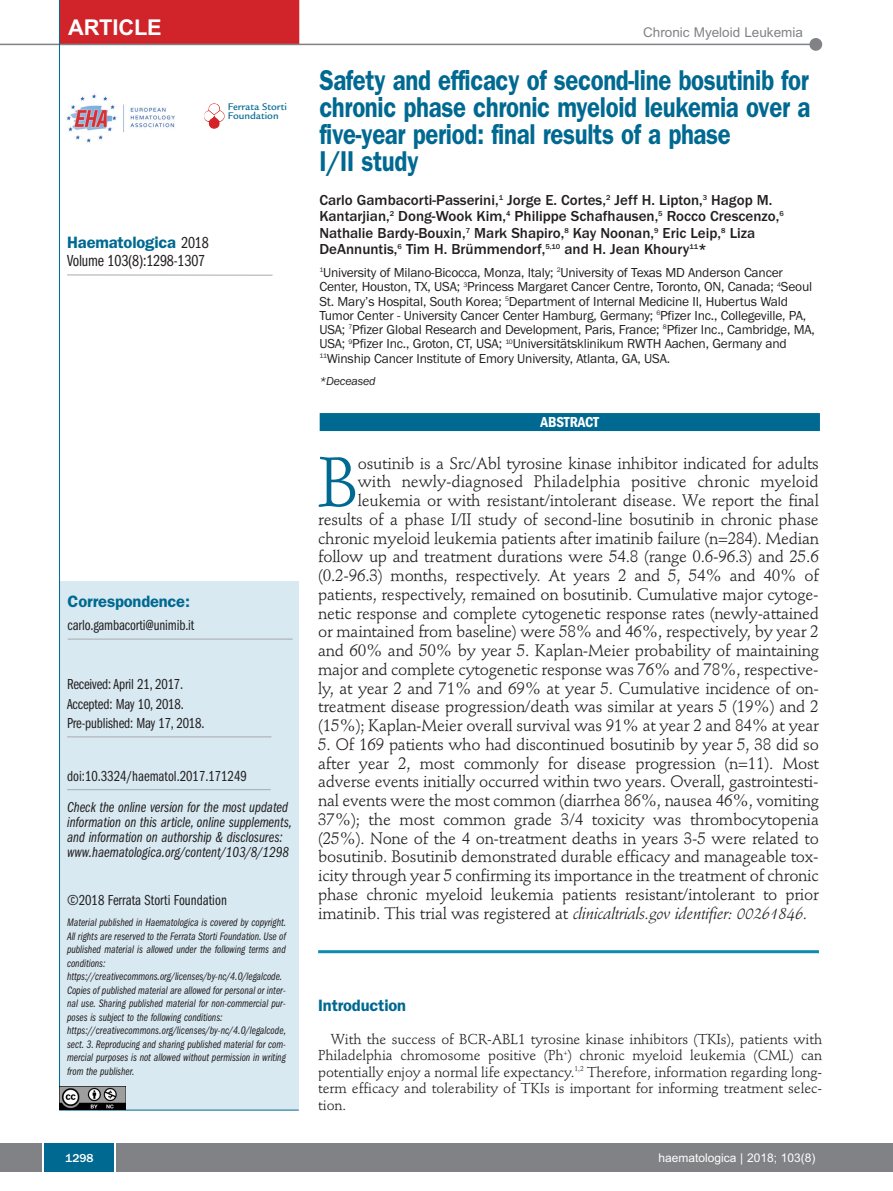
<style>
.page{position:relative;width:893px;height:1191px;background:#fff}
.page>*{position:absolute;margin:0;border:0;box-sizing:border-box;transform-origin:0 0}
.t1{font:68.85px "Stempel Schneidler";color:#006991}
.t2{font:600 28.8px/27px "Franklin Gothic";letter-spacing:-.015em;color:#006991;scale:.83 1}
.t3{font:700 21.75px "Arial";letter-spacing:-.01em;color:#fff}
.t4{font:16.5px/18.8px "Stempel Schneidler";letter-spacing:-.015em;color:#231f20;text-align:right}
.t5{font:600 16.5px "Franklin Gothic";letter-spacing:-.01em;color:#006991}
.t6{font:16.5px "Franklin Gothic Book Cmpr";letter-spacing:-.01em;color:#231f20}
.t7{font:500 15px/16.5px "Franklin Gothic";color:#231f20}
.t8{font:15px/15px "Franklin Gothic Book Cmpr Ital";color:#231f20}
.t9{font:15px/19.5px "Franklin Gothic Book Cmpr";letter-spacing:-.01em;color:#231f20}
.t10{font:600 condensed 15px "Franklin Gothic";letter-spacing:-.005em;color:#fff}
.t11{font:14.25px/16.5px "Stempel Schneidler";letter-spacing:-.005em;color:#231f20;text-align:justify}
.t12{font:13.5px/14.2px "Franklin Gothic";letter-spacing:-.015em;color:#231f20}
.t13{font:13.5px "Arial";color:#808285}
.t14{font:12px "Arial";color:#fff}
.t15{font:italic 12px "Franklin Gothic";letter-spacing:-.015em;color:#231f20}
.t16{font:500 12px "Franklin Gothic";color:#fff}
.t17{font:11.25px/13.5px "Franklin Gothic Book Cmpr Ital";color:#231f20}
.t18{font:500 10.5px/9px "Legacy Sans";color:#006991}
.s1{font-family:"Franklin Gothic Book Cmpr";font-weight:400;color:#231f20}
.s2{font-style:italic}
</style>
<div class="page">
<div style="left:0;top:1143px;width:893px;height:28px;background:#808285"></div>
<div style="left:44px;top:1143px;width:71px;height:28px;background:#006991"></div>
<svg style="left:43px;top:1143px;width:1px;height:28px"></svg>
<svg style="left:115px;top:1143px;width:1px;height:28px"></svg>
<div style="left:60px;top:581px;width:239px;height:529px;background:#d8e9f1"></div>
<hr style="left:67px;top:736px;width:204px;height:1px;background:#a8a9ad">
<hr style="left:68px;top:639px;width:225px;height:1px;background:#a8a9ad">
<hr style="left:59px;top:1109px;width:240px;height:1px;background:#006991">
<img style="left:204px;top:103px;width:20px;height:26px">
<img style="left:66px;top:94px;width:109px;height:49px">
<hr style="left:67px;top:275px;width:205px;height:1px;background:#a8a9ad">
<div style="left:60px;top:0;width:239px;height:45px;background:#d1232a"></div>
<hr style="left:0;top:44px;width:813px;height:1px;background:#808285">
<div style="left:809px;top:38px;width:13px;height:13px;background:#808285;border-radius:50%"></div>
<hr style="left:67px;top:789px;width:204px;height:1px;background:#a8a9ad">
<hr style="left:59px;top:0;width:1px;height:1109px;background:#006991">
<img style="left:60px;top:1086px;width:65px;height:23px">
<hr style="left:318px;top:950px;width:501px;height:3px;background:#0d8aaf">
<div style="left:320px;top:413px;width:500px;height:18px;background:#006991"></div>
<h3 class="t3" style="left:68px;top:15px;width:95px">ARTICLE</h3>
<p class="t13" style="left:643px;top:25px;width:161px">Chronic Myeloid Leukemia</p>
<p class="t18" style="left:228px;top:103px;width:61px">Ferrata Storti<br>Foundation</p>
<p class="t5" style="left:67px;top:237px;width:143px">Haematologica <span class="s1">2018</span></p>
<p class="t6" style="left:67px;top:255px;width:140px">Volume 103(8):1298-1307</p>
<p class="t5" style="left:68px;top:595px;width:124px">Correspondence:</p>
<p class="t9" style="left:68px;top:617px;width:128px">carlo.gambacorti@unimib.it</p>
<p class="t9" style="left:67px;top:675px;width:139px">Received: April 21, 2017.<br>Accepted: May 10, 2018.<br>Pre-published: May 17, 2018.</p>
<p class="t9" style="left:67px;top:767px;width:181px">doi:10.3324/haematol.2017.171249</p>
<p class="t8" style="left:67px;top:800px;width:226px">Check the online version for the most updated information on this article, online supplements, and information on authorship &amp; disclosures: www.haematologica.org/content/103/8/1298</p>
<p class="t9" style="left:67px;top:892px;width:161px">©2018 Ferrata Storti Foundation</p>
<p class="t17" style="left:67px;top:916px;width:221px">Material published in Haematologica is covered by copyright.<br>All rights are reserved to the Ferrata Storti Foundation. Use of published material is allowed under the following terms and conditions: https://creativecommons.org/licenses/by-nc/4.0/legalcode.<br>Copies of published material are allowed for personal or inter&shy;nal use. Sharing published material for non-commercial pur&shy;poses is subject to the following conditions: https://creativecommons.org/licenses/by-nc/4.0/legalcode, sect. 3. Reproducing and sharing published material for com&shy;mercial purposes is not allowed without permission in writing from the publisher.</p>
<h2 class="t2" style="left:319px;top:69px;width:593px">Safety and efficacy of second-line bosutinib for chronic phase chronic myeloid leukemia over a five-year period: final results of a phase<br>I/II study</h2>
<p class="t7" style="left:319px;top:191px;width:466px">Carlo Gambacorti-Passerini,<sup>1</sup> Jorge E. Cortes,<sup>2</sup> Jeff H. Lipton,<sup>3</sup> Hagop M.<br>Kantarjian,<sup>2</sup> Dong-Wook Kim,<sup>4</sup> Philippe Schafhausen,<sup>5</sup> Rocco Crescenzo,<sup>6<br></sup>Nathalie Bardy-Bouxin,<sup>7</sup> Mark Shapiro,<sup>8</sup> Kay Noonan,<sup>9</sup> Eric Leip,<sup>8</sup> Liza DeAnnuntis,<sup>6</sup> Tim H. Brümmendorf,<sup>5,10</sup> and H. Jean Khoury<sup>11</sup>*</p>
<p class="t12" style="left:319px;top:265px;width:497px"><sup>1</sup>University of Milano-Bicocca, Monza, Italy; <sup>2</sup>University of Texas MD Anderson Cancer Center, Houston, TX, USA; <sup>3</sup>Princess Margaret Cancer Centre, Toronto, ON, Canada; <sup>4</sup>Seoul St. Mary’s Hospital, South Korea; <sup>5</sup>Department of Internal Medicine II, Hubertus Wald Tumor Center - University Cancer Center Hamburg, Germany; <sup>6</sup>Pfizer Inc., Collegeville, PA, USA; <sup>7</sup>Pfizer Global Research and Development, Paris, France; <sup>8</sup>Pfizer Inc., Cambridge, MA, USA; <sup>9</sup>Pfizer Inc., Groton, CT, USA; <sup>10</sup>Universitätsklinikum RWTH Aachen, Germany and <sup>11</sup>Winship Cancer Institute of Emory University, Atlanta, GA, USA.</p>
<p class="t15" style="left:319px;top:374px;width:58px">*Deceased</p>
<p class="t10" style="left:540px;top:417px;width:60px">ABSTRACT</p>
<p class="t4" style="left:318px;top:455px;width:502px">osutinib is a Src/Abl tyrosine kinase inhibitor indicated for adults<br>with newly-diagnosed Philadelphia positive chronic myeloid leukemia or with resistant/intolerant disease. We report the final results of a phase I/II study of second-line bosutinib in chronic phase chronic myeloid leukemia patients after imatinib failure (n=284). Median follow up and treatment durations were 54.8 (range 0.6-96.3) and 25.6 (0.2-96.3) months, respectively. At years 2 and 5, 54% and 40% of patients, respectively, remained on bosutinib. Cumulative major cytoge&shy;netic response and complete cytogenetic response rates (newly-attained or maintained from baseline) were 58% and 46%, respectively, by year 2 and 60% and 50% by year 5. Kaplan-Meier probability of maintaining major and complete cytogenetic response was 76% and 78%, respective&shy;ly, at year 2 and 71% and 69% at year 5. Cumulative incidence of on&shy;treatment disease progression/death was similar at years 5 (19%) and 2 (15%); Kaplan-Meier overall survival was 91% at year 2 and 84% at year</p>
<p class="t4" style="left:318px;top:736px;width:502px;text-align:justify">5. Of 169 patients who had discontinued bosutinib by year 5, 38 did so after year 2, most commonly for disease progression (n=11). Most adverse events initially occurred within two years. Overall, gastrointesti&shy;nal events were the most common (diarrhea 86%, nausea 46%, vomiting 37%); the most common grade 3/4 toxicity was thrombocytopenia (25%). None of the 4 on-treatment deaths in years 3-5 were related to bosutinib. Bosutinib demonstrated durable efficacy and manageable tox&shy;icity through year 5 confirming its importance in the treatment of chronic phase chronic myeloid leukemia patients resistant/intolerant to prior imatinib. This trial was registered at <span class="s2">clinicaltrials.gov identifier: 00261846.</span></p>
<h1 class="t1" style="left:318px;top:454px;width:42px">B</h1>
<p class="t5" style="left:318px;top:999px;width:89px">Introduction</p>
<p class="t11" style="left:318px;top:1031px;width:506px;text-indent:13px">With the success of BCR-ABL1 tyrosine kinase inhibitors (TKIs), patients with Philadelphia chromosome positive (Ph<sup>+</sup>) chronic myeloid leukemia (CML) can potentially enjoy a normal life expectancy.<sup>1,2</sup> Therefore, information regarding long&shy;term efficacy and tolerability of TKIs is important for informing treatment selec&shy;tion.</p>
<p class="t16" style="left:65px;top:1150px;width:30px">1298</p>
<p class="t14" style="left:659px;top:1150px;width:158px">haematologica | 2018; 103(8)</p>
</div>
